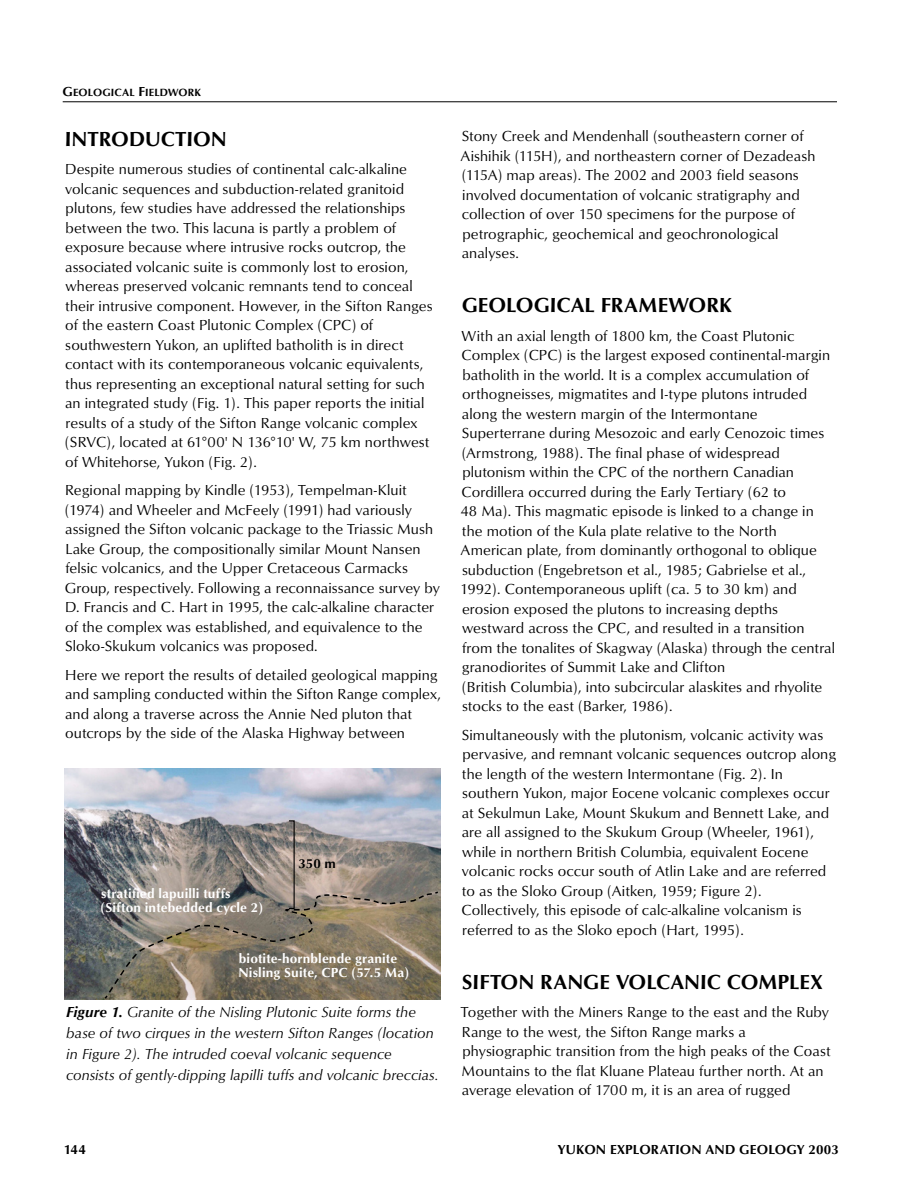
<style>
.page{position:relative;width:918px;height:1188px;background:#fff}
.page>*{position:absolute;margin:0;border:0;box-sizing:border-box;transform-origin:0 0}
.t1{font:21px "Optimum Bold DTC";color:#000}
.t2{font:15px/19.5px "Optimum Roman DTC";letter-spacing:.005em;color:#000}
.t3{font:15px/21px "Optimum Roman Italic DTC";letter-spacing:.005em;color:#000}
.t4{font:13.5px/13.5px "Optimum Bold DTC";letter-spacing:.01em;color:#fff}
.t5{font:13.5px "Optimum Bold DTC";letter-spacing:.01em;color:#000}
.t6{font:10.8px "Optimum Bold DTC";letter-spacing:.015em;color:#000}
.s1{font-size:13.5px}
.s2{font-family:"Optimum Bold Italic DTC"}
</style>
<div class="page">
<hr style="left:63px;top:101px;width:774px;height:1px;background:#000">
<img style="left:65px;top:769px;width:375px;height:231px">
<svg style="left:103px;top:891px;width:336px;height:109px;background:#847b69"></svg>
<div style="left:288px;top:820px;width:7px;height:89px;border:1px solid #000"></div>
<p class="t6" style="left:62px;top:86px;width:140px"><span class="s1">G</span>EOLOGICAL <span class="s1">F</span>IELDWORK</p>
<h1 class="t1" style="left:65px;top:127px;width:164px">INTRODUCTION</h1>
<p class="t2" style="left:65px;top:159px;width:369px">Despite numerous studies of continental calc-alkaline volcanic sequences and subduction-related granitoid plutons, few studies have addressed the relationships between the two. This lacuna is partly a problem of exposure because where intrusive rocks outcrop, the associated volcanic suite is commonly lost to erosion, whereas preserved volcanic remnants tend to conceal their intrusive component. However, in the Sifton Ranges of the eastern Coast Plutonic Complex (CPC) of southwestern Yukon, an uplifted batholith is in direct contact with its contemporaneous volcanic equivalents, thus representing an exceptional natural setting for such an integrated study (Fig. 1). This paper reports the initial results of a study of the Sifton Range volcanic complex (SRVC), located at 61°00' N 136°10' W, 75 km northwest of Whitehorse, Yukon (Fig. 2).</p>
<p class="t2" style="left:65px;top:480px;width:377px">Regional mapping by Kindle (1953), Tempelman-Kluit (1974) and Wheeler and McFeely (1991) had variously assigned the Sifton volcanic package to the Triassic Mush Lake Group, the compositionally similar Mount Nansen felsic volcanics, and the Upper Cretaceous Carmacks Group, respectively. Following a reconnaissance survey by D. Francis and C. Hart in 1995, the calc-alkaline character of the complex was established, and equivalence to the Sloko-Skukum volcanics was proposed.</p>
<p class="t2" style="left:65px;top:665px;width:377px">Here we report the results of detailed geological mapping and sampling conducted within the Sifton Range complex, and along a traverse across the Annie Ned pluton that outcrops by the side of the Alaska Highway between</p>
<p class="t5" style="left:298px;top:855px;width:39px">350 m</p>
<p class="t4" style="left:101px;top:887px;width:164px">stratified lapuilli tuffs (Sifton intebedded cycle 2)</p>
<p class="t4" style="left:238px;top:952px;width:172px">biotite-hornblende granite<br>Nisling Suite, CPC (57.5 Ma)</p>
<p class="t3" style="left:66px;top:1001px;width:374px"><span class="s2">Figure 1.</span> Granite of the Nisling Plutonic Suite forms the base of two cirques in the western Sifton Ranges (location in Figure 2). The intruded coeval volcanic sequence consists of gently-dipping lapilli tuffs and volcanic breccias.</p>
<p class="t2" style="left:461px;top:126px;width:356px">Stony Creek and Mendenhall (southeastern corner of Aishihik (115H), and northeastern corner of Dezadeash (115A) map areas). The 2002 and 2003 field seasons involved documentation of volcanic stratigraphy and collection of over 150 specimens for the purpose of petrographic, geochemical and geochronological analyses.</p>
<h1 class="t1" style="left:462px;top:293px;width:272px">GEOLOGICAL FRAMEWORK</h1>
<p class="t2" style="left:460px;top:326px;width:376px">With an axial length of 1800 km, the Coast Plutonic Complex (CPC) is the largest exposed continental-margin batholith in the world. It is a complex accumulation of orthogneisses, migmatites and I-type plutons intruded along the western margin of the Intermontane Superterrane during Mesozoic and early Cenozoic times (Armstrong, 1988). The final phase of widespread plutonism within the CPC of the northern Canadian Cordillera occurred during the Early Tertiary (62 to<br>48 Ma). This magmatic episode is linked to a change in the motion of the Kula plate relative to the North American plate, from dominantly orthogonal to oblique subduction (Engebretson et al., 1985; Gabrielse et al., 1992). Contemporaneous uplift (ca. 5 to 30 km) and erosion exposed the plutons to increasing depths westward across the CPC, and resulted in a transition from the tonalites of Skagway (Alaska) through the central granodiorites of Summit Lake and Clifton<br>(British Columbia), into subcircular alaskites and rhyolite stocks to the east (Barker, 1986).</p>
<p class="t2" style="left:462px;top:725px;width:376px">Simultaneously with the plutonism, volcanic activity was pervasive, and remnant volcanic sequences outcrop along the length of the western Intermontane (Fig. 2). In southern Yukon, major Eocene volcanic complexes occur at Sekulmun Lake, Mount Skukum and Bennett Lake, and are all assigned to the Skukum Group (Wheeler, 1961), while in northern British Columbia, equivalent Eocene volcanic rocks occur south of Atlin Lake and are referred to as the Sloko Group (Aitken, 1959; Figure 2).<br>Collectively, this episode of calc-alkaline volcanism is referred to as the Sloko epoch (Hart, 1995).</p>
<h1 class="t1" style="left:462px;top:970px;width:362px">SIFTON RANGE VOLCANIC COMPLEX</h1>
<p class="t2" style="left:461px;top:1002px;width:371px">Together with the Miners Range to the east and the Ruby Range to the west, the Sifton Range marks a physiographic transition from the high peaks of the Coast Mountains to the flat Kluane Plateau further north. At an average elevation of 1700 m, it is an area of rugged</p>
<p class="t5" style="left:64px;top:1141px;width:24px">144</p>
<p class="t5" style="left:558px;top:1141px;width:282px">YUKON EXPLORATION AND GEOLOGY 2003</p>
</div>
